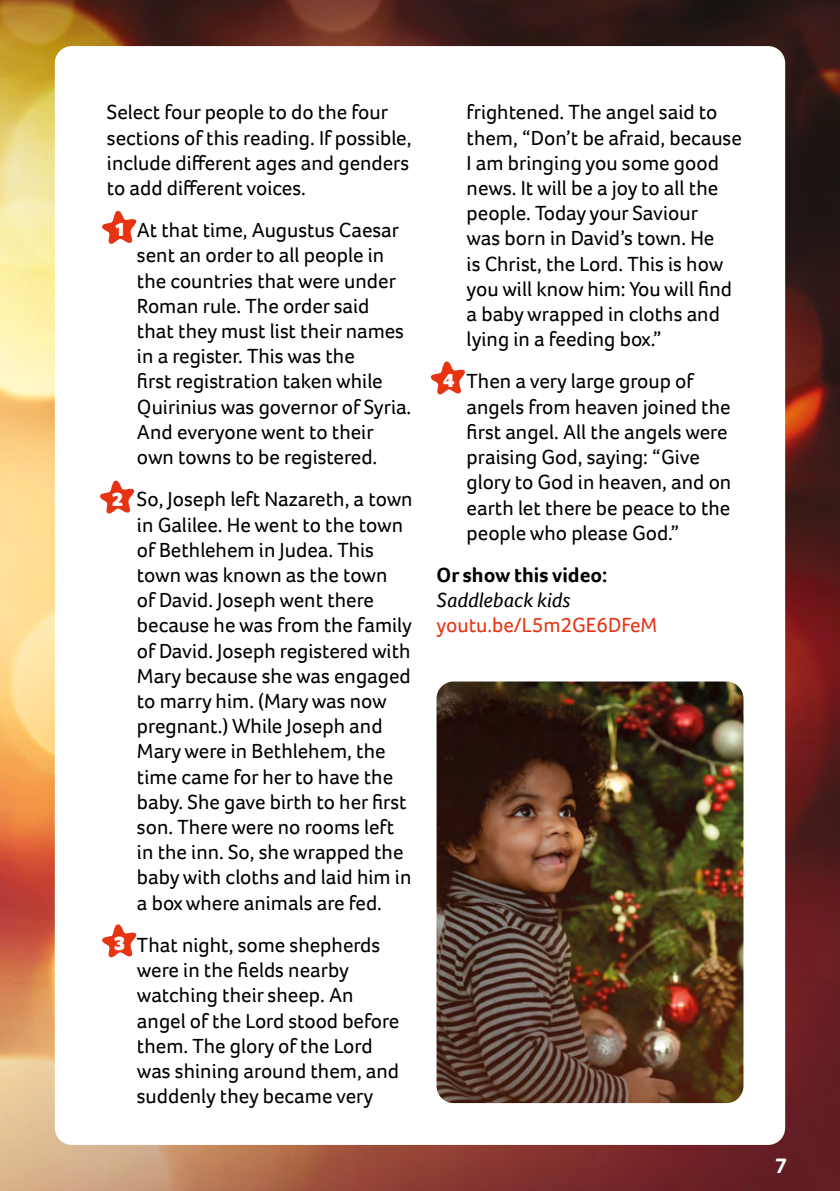
<style>
.page{position:relative;width:840px;height:1191px;background:#fff}
.page>*{position:absolute;margin:0;border:0;box-sizing:border-box;transform-origin:0 0}
.t1{font:700 22px "Foco";color:#fff}
.t2{font:21px/25.2px "Foco";color:#000}
.t3{font:21px "Foco";color:#e63312}
.t4{font:700 21px "Foco";color:#000}
.t5{font:italic 21px "Foco";color:#000}
.t6{font:900 20px "Foco";color:#fff}
</style>
<div class="page">
<img style="left:0;top:0;width:839px;height:1191px">
<div style="left:55px;top:46px;width:729px;height:1098px;background:#fff;border-radius:17px"></div>
<svg style="left:102px;top:211px;width:35px;height:33px"></svg>
<svg style="left:100px;top:480px;width:35px;height:34px"></svg>
<svg style="left:102px;top:924px;width:35px;height:33px"></svg>
<svg style="left:430px;top:361px;width:35px;height:34px"></svg>
<img style="left:436px;top:681px;width:307px;height:422px">
<p class="t2" style="left:107px;top:99px;width:306px">Select four people to do the four sections of this reading. If possible, include different ages and genders to add different voices.</p>
<p class="t2" style="left:137px;top:217px;width:276px">At that time, Augustus Caesar sent an order to all people in the countries that were under<br>Roman rule. The order said that they must list their names in a register. This was the<br>first registration taken while<br>Quirinius was governor of Syria.<br>And everyone went to their own towns to be registered.</p>
<p class="t2" style="left:137px;top:486px;width:277px">So, Joseph left Nazareth, a town in Galilee. He went to the town of Bethlehem in Judea. This town was known as the town<br>of David. Joseph went there because he was from the family of David. Joseph registered with<br>Mary because she was engaged to marry him. (Mary was now pregnant.) While Joseph and<br>Mary were in Bethlehem, the time came for her to have the baby. She gave birth to her first son. There were no rooms left in the inn. So, she wrapped the baby with cloths and laid him in a box where animals are fed.</p>
<p class="t2" style="left:137px;top:932px;width:264px">That night, some shepherds were in the fields nearby watching their sheep. An angel of the Lord stood before them. The glory of the Lord was shining around them, and suddenly they became very</p>
<p class="t6" style="left:114px;top:216px;width:13px">1</p>
<p class="t6" style="left:112px;top:486px;width:13px">2</p>
<p class="t6" style="left:114px;top:929px;width:13px">3</p>
<p class="t2" style="left:466px;top:99px;width:276px">frightened. The angel said to them, “Don’t be afraid, because<br>I am bringing you some good news. It will be a joy to all the people. Today your Saviour<br>was born in David’s town. He<br>is Christ, the Lord. This is how you will know him: You will find a baby wrapped in cloths and lying in a feeding box.”</p>
<p class="t2" style="left:466px;top:368px;width:266px">Then a very large group of angels from heaven joined the first angel. All the angels were praising God, saying: “Give glory to God in heaven, and on earth let there be peace to the people who please God.”</p>
<p class="t4" style="left:436px;top:561px;width:172px">Or show this video:</p>
<p class="t5" style="left:436px;top:586px;width:135px">Saddleback kids</p>
<p class="t3" style="left:436px;top:611px;width:222px">youtu.be/L5m2GE6DFeM</p>
<p class="t6" style="left:442px;top:367px;width:13px">4</p>
<p class="t1" style="left:774px;top:1150px;width:14px">7</p>
</div>
